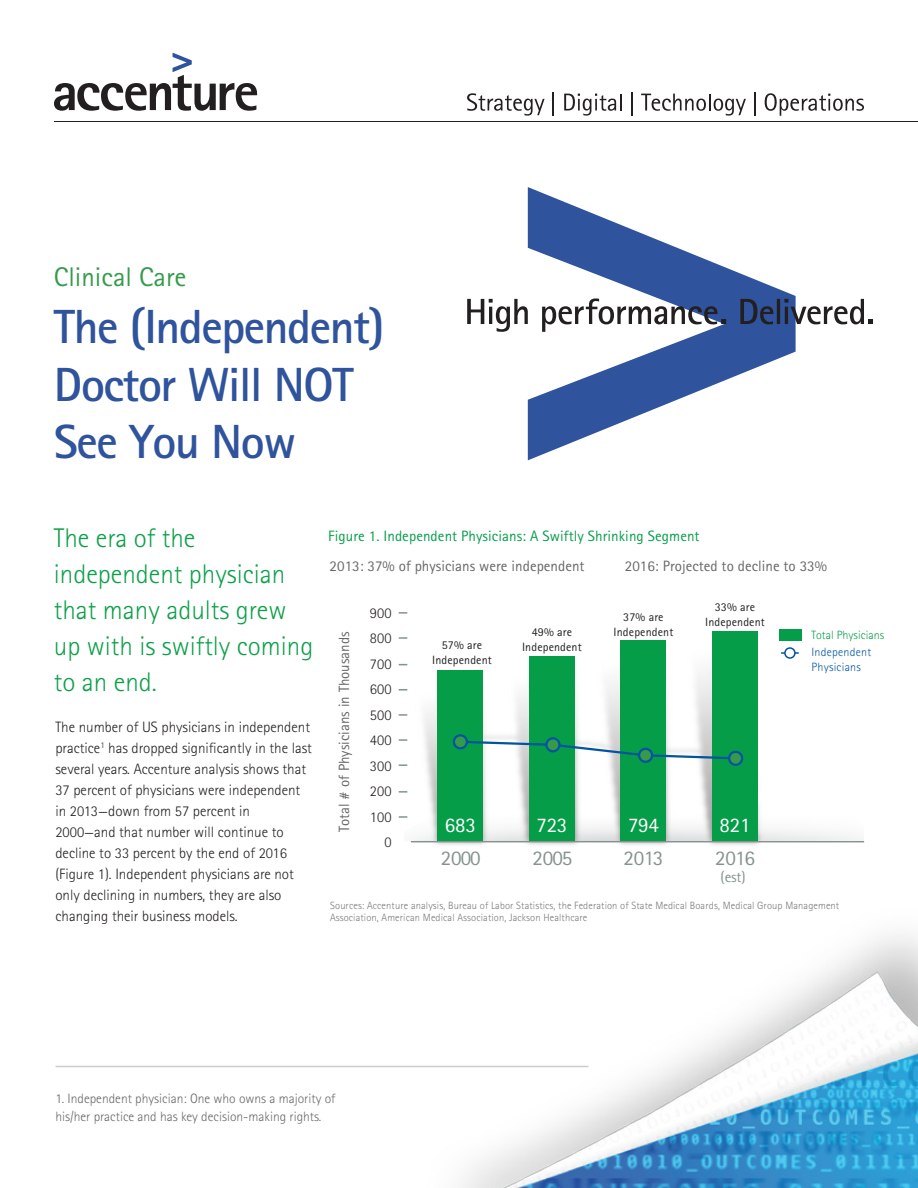
<style>
.page{position:relative;width:918px;height:1188px;background:#fff}
.page>*{position:absolute;margin:0;border:0;box-sizing:border-box;transform-origin:0 0}
.t1{font:700 48px/57.6px "Rotis Sans Seriffor ACCN";letter-spacing:-.03em;color:#2f539c}
.t2{font:300 27px/36px "Rotis Sans Seriffor ACCN";color:#0ea049}
.t3{font:27px "Rotis Sans Seriffor ACCN";color:#359b4b}
.t4{font:21px "Rotis Sans Seriffor ACCN";letter-spacing:-.035em;color:#85938d}
.t5{font:20.85px "Rotis Sans Seriffor ACCN";letter-spacing:-.01em;color:#fff}
.t6{font:300 15px/21px "Rotis Sans Seriffor ACCN";color:#231f20}
.t7{font:15px "Rotis Sans Seriffor ACCN";color:#666767}
.t8{font:15px "Rotis Sans Seriffor ACCN";letter-spacing:.005em;color:#069d49}
.t9{font:15px "Rotis Sans Seriffor ACCN";color:#85938d}
.t10{font:14.85px "Rotis Sans Seriffor ACCN";color:#666767}
.t11{font:300 14.85px/25.5px "Rotis Sans Seriffor ACCN";letter-spacing:.01em;color:#231f20;text-align:right}
.t12{font:300 13.5px/18px "Rotis Sans Seriffor ACCN";color:#666767}
.t13{font:12px/15px "Rotis Sans Seriffor ACCN";letter-spacing:.01em;color:#231f20;text-align:center}
.t14{font:300 12px/14.4px "Rotis Sans Seriffor ACCN";letter-spacing:.02em;color:#0354a0}
.t15{font:300 12px "Rotis Sans Seriffor ACCN";color:#069d49}
.t16{font:300 10.5px/12.6px "Rotis Sans Seriffor ACCN";letter-spacing:.01em;color:#787979}
</style>
<div class="page">
<svg style="left:54px;top:53px;width:203px;height:58px"></svg>
<hr style="left:54px;top:121px;width:864px;height:1px;background:#231f20">
<svg style="left:467px;top:93px;width:78px;height:23px"></svg>
<svg style="left:553px;top:93px;width:1px;height:23px"></svg>
<svg style="left:564px;top:94px;width:58px;height:22px"></svg>
<svg style="left:632px;top:93px;width:1px;height:23px"></svg>
<svg style="left:641px;top:94px;width:105px;height:22px"></svg>
<svg style="left:754px;top:93px;width:1px;height:23px"></svg>
<svg style="left:765px;top:93px;width:99px;height:23px"></svg>
<svg style="left:528px;top:187px;width:268px;height:273px"></svg>
<svg style="left:467px;top:298px;width:406px;height:34px"></svg>
<img style="left:242px;top:841px;width:676px;height:347px">
<img style="left:366px;top:637px;width:93px;height:259px">
<img style="left:459px;top:695px;width:89px;height:201px">
<img style="left:548px;top:640px;width:91px;height:256px">
<img style="left:639px;top:629px;width:173px;height:267px">
<div style="left:438px;top:670px;width:45px;height:172px;background:#069d49"></div>
<div style="left:529px;top:656px;width:45px;height:186px;background:#069d49"></div>
<div style="left:621px;top:641px;width:45px;height:201px;background:#069d49"></div>
<div style="left:713px;top:631px;width:45px;height:211px;background:#069d49"></div>
<hr style="left:411px;top:841px;width:453px;height:1px;background:#85938d">
<div style="left:779px;top:630px;width:23px;height:11px;background:#069d49"></div>
<svg style="left:399px;top:612px;width:8px;height:2px"></svg>
<svg style="left:399px;top:637px;width:8px;height:2px"></svg>
<svg style="left:399px;top:689px;width:8px;height:2px"></svg>
<svg style="left:399px;top:714px;width:8px;height:2px"></svg>
<svg style="left:399px;top:739px;width:8px;height:2px"></svg>
<svg style="left:399px;top:764px;width:8px;height:2px"></svg>
<svg style="left:399px;top:791px;width:8px;height:2px"></svg>
<svg style="left:399px;top:816px;width:8px;height:2px"></svg>
<svg style="left:458px;top:739px;width:279px;height:22px"></svg>
<div style="left:454px;top:735px;width:13px;height:13px;background:#359b4b;border-radius:50%"></div>
<div style="left:453px;top:734px;width:15px;height:15px;border:2px solid #0354a0;border-radius:50%"></div>
<svg style="left:546px;top:738px;width:13px;height:13px"></svg>
<div style="left:545px;top:737px;width:16px;height:15px;border:2px solid #0354a0;border-radius:50%"></div>
<div style="left:639px;top:749px;width:13px;height:13px;background:#359b4b;border-radius:50%"></div>
<div style="left:638px;top:748px;width:15px;height:15px;border:2px solid #0354a0;border-radius:50%"></div>
<div style="left:729px;top:752px;width:13px;height:13px;background:#359b4b;border-radius:50%"></div>
<div style="left:728px;top:751px;width:15px;height:15px;border:2px solid #0354a0;border-radius:50%"></div>
<svg style="left:781px;top:652px;width:18px;height:2px"></svg>
<div style="left:785px;top:648px;width:10px;height:10px;background:#fff;border-radius:50%"></div>
<div style="left:784px;top:647px;width:12px;height:12px;border:2px solid #0354a0;border-radius:50%"></div>
<hr style="left:56px;top:1066px;width:532px;height:1px;background:#cbcccb">
<h2 class="t3" style="left:54px;top:261px;width:134px">Clinical Care</h2>
<h1 class="t1" style="left:54px;top:298px;width:332px">The (Independent)<br>Doctor Will NOT<br>See You Now</h1>
<h2 class="t2" style="left:54px;top:520px;width:261px">The era of the independent physician that many adults grew up with is swiftly coming to an end.</h2>
<p class="t8" style="left:328px;top:527px;width:373px">Figure 1. Independent Physicians: A Swiftly Shrinking Segment</p>
<p class="t7" style="left:330px;top:557px;width:256px">2013: 37% of physicians were independent</p>
<p class="t7" style="left:625px;top:557px;width:204px">2016: Projected to decline to 33%</p>
<p class="t13" style="left:614px;top:609px;width:61px">37% are<br>Independent</p>
<p class="t13" style="left:705px;top:600px;width:61px">33% are<br>Independent</p>
<p class="t11" style="left:370px;top:600px;width:23px">900<br>800<br>700<br>600<br>500<br>400<br>300<br>200<br>100<br>0</p>
<p class="t13" style="left:522px;top:624px;width:61px">49% are<br>Independent</p>
<p class="t15" style="left:811px;top:628px;width:74px">Total Physicians</p>
<p class="t10" style="left:335px;top:832px;width:202px;rotate:-90deg">Total # of Physicians in Thousands</p>
<p class="t13" style="left:432px;top:638px;width:61px">57% are<br>Independent</p>
<p class="t14" style="left:811px;top:645px;width:61px">Independent<br>Physicians</p>
<p class="t6" style="left:55px;top:717px;width:258px">The number of US physicians in independent practice<sup>1</sup> has dropped significantly in the last several years. Accenture analysis shows that 37 percent of physicians were independent in 2013—down from 57 percent in 2000—and that number will continue to decline to 33 percent by the end of 2016 (Figure 1). Independent physicians are not only declining in numbers, they are also changing their business models.</p>
<h3 class="t5" style="left:445px;top:813px;width:32px">683</h3>
<h3 class="t5" style="left:537px;top:813px;width:32px">723</h3>
<h3 class="t5" style="left:628px;top:813px;width:32px">794</h3>
<h3 class="t5" style="left:720px;top:813px;width:32px">821</h3>
<h3 class="t4" style="left:441px;top:845px;width:41px">2000</h3>
<h3 class="t4" style="left:532px;top:845px;width:41px">2005</h3>
<h3 class="t4" style="left:715px;top:845px;width:41px">2016</h3>
<p class="t9" style="left:721px;top:868px;width:27px">(est)</p>
<h3 class="t4" style="left:624px;top:845px;width:41px">2013</h3>
<p class="t16" style="left:330px;top:899px;width:511px">Sources: Accenture analysis, Bureau of Labor Statistics, the Federation of State Medical Boards, Medical Group Management<br>Association, American Medical Association, Jackson Healthcare</p>
<p class="t12" style="left:55px;top:1089px;width:282px">1. Independent physician: One who owns a majority of his/her practice and has key decision-making rights.</p>
</div>
